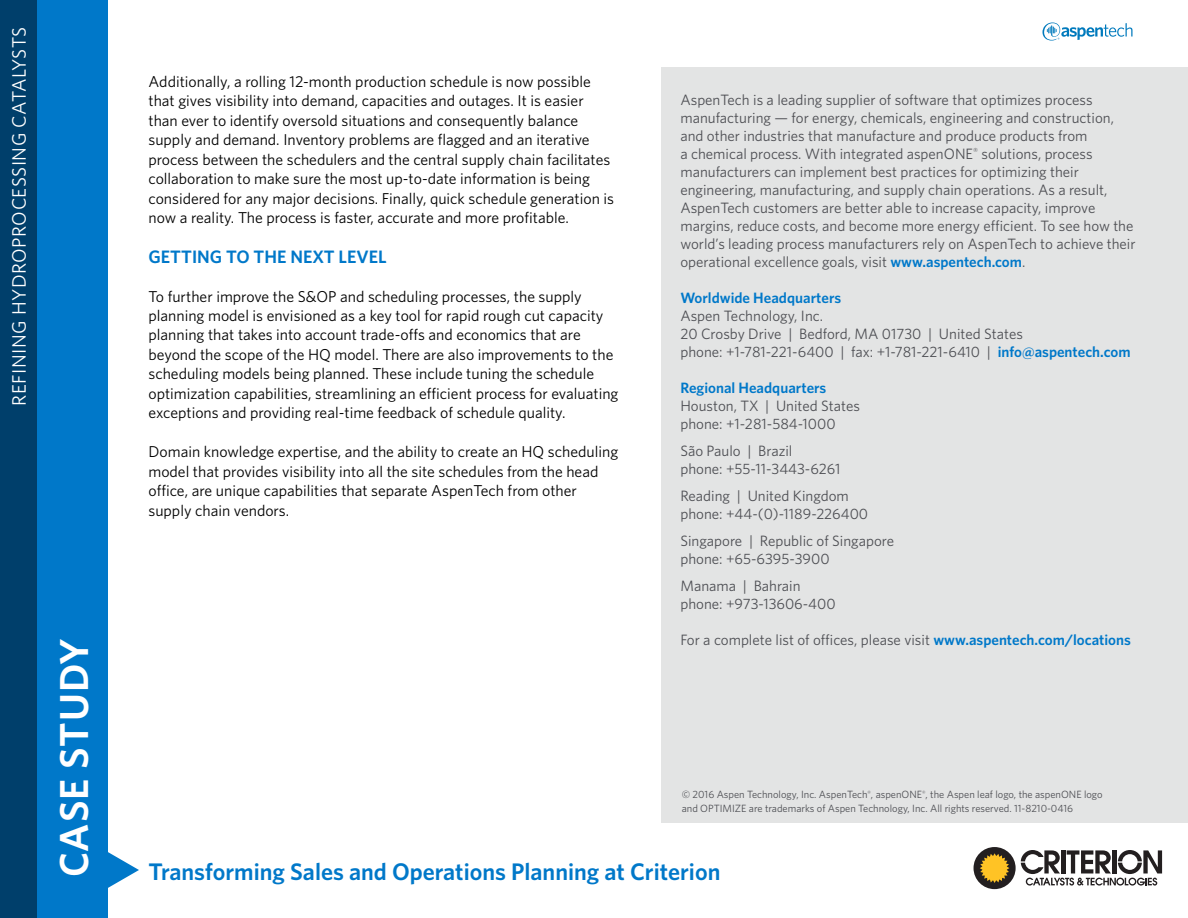
<style>
.page{position:relative;width:1188px;height:918px;background:#fff}
.page>*{position:absolute;margin:0;border:0;box-sizing:border-box;transform-origin:0 0}
.t1{font:600 40.5px "Whitney";letter-spacing:.025em;color:#fff}
.t2{font:600 24px "Whitney";color:#0078c9}
.t3{font:19.5px "Whitney";letter-spacing:.025em;color:#fff}
.t4{font:600 18px "Whitney";color:#0078c9}
.t5{font:15.75px/19.5px "Whitney";color:#000}
.t6{font:15px/18px "Whitney";color:#4d4e53}
.t7{font:600 15px "Whitney";color:#0078c9}
.t8{font:10.5px/13.5px "Whitney";color:#4d4e53}
.s1{font-weight:600;color:#0078c9}
</style>
<div class="page">
<svg style="left:38px;top:0;width:101px;height:918px;fill:#0078c9"></svg>
<div style="left:662px;top:68px;width:526px;height:755px;background:#e3e4e4"></div>
<div style="left:0;top:0;width:38px;height:918px;background:#003f6b"></div>
<svg style="left:1042px;top:22px;width:90px;height:19px"></svg>
<div style="left:974px;top:847px;width:42px;height:42px;background:#231f20;border-radius:50%"></div>
<svg style="left:980px;top:853px;width:29px;height:30px"></svg>
<svg style="left:1021px;top:850px;width:141px;height:36px"></svg>
<p class="t3" style="left:6px;top:406px;width:380px;rotate:-90deg">REFINING HYDROPROCESSING CATALYSTS</p>
<h1 class="t1" style="left:47px;top:877px;width:241px;rotate:-90deg">CASE STUDY</h1>
<p class="t5" style="left:148px;top:71px;width:467px">Additionally, a rolling 12-month production schedule is now possible that gives visibility into demand, capacities and outages. It is easier than ever to identify oversold situations and consequently balance supply and demand. Inventory problems are flagged and an iterative process between the schedulers and the central supply chain facilitates collaboration to make sure the most up-to-date information is being considered for any major decisions. Finally, quick schedule generation is now a reality. The process is faster, accurate and more profitable.</p>
<p class="t4" style="left:148px;top:244px;width:240px">GETTING TO THE NEXT LEVEL</p>
<p class="t5" style="left:148px;top:286px;width:471px">To further improve the S&amp;OP and scheduling processes, the supply planning model is envisioned as a key tool for rapid rough cut capacity planning that takes into account trade-offs and economics that are beyond the scope of the HQ model. There are also improvements to the scheduling models being planned. These include tuning the schedule optimization capabilities, streamlining an efficient process for evaluating exceptions and providing real-time feedback of schedule quality.</p>
<p class="t5" style="left:148px;top:442px;width:471px">Domain knowledge expertise, and the ability to create an HQ scheduling model that provides visibility into all the site schedules from the head office, are unique capabilities that separate AspenTech from other supply chain vendors.</p>
<p class="t6" style="left:680px;top:90px;width:457px">AspenTech is a leading supplier of software that optimizes process manufacturing — for energy, chemicals, engineering and construction, and other industries that manufacture and produce products from<br>a chemical process. With integrated aspenONE<sup>®</sup> solutions, process manufacturers can implement best practices for optimizing their engineering, manufacturing, and supply chain operations. As a result, AspenTech customers are better able to increase capacity, improve margins, reduce costs, and become more energy efficient. To see how the world’s leading process manufacturers rely on AspenTech to achieve their operational excellence goals, visit <span class="s1">www.aspentech.com</span>.</p>
<p class="t7" style="left:680px;top:288px;width:162px">Worldwide Headquarters</p>
<p class="t6" style="left:680px;top:306px;width:452px">Aspen Technology, Inc.<br>20 Crosby Drive | Bedford, MA 01730 | United States<br>phone: +1-781-221-6400 | fax: +1-781-221-6410 | <span class="s1">info@aspentech.com</span></p>
<p class="t7" style="left:680px;top:378px;width:148px">Regional Headquarters</p>
<p class="t6" style="left:680px;top:396px;width:181px">Houston, TX | United States phone: +1-281-584-1000</p>
<p class="t6" style="left:680px;top:441px;width:161px">São Paulo | Brazil<br>phone: +55-11-3443-6261</p>
<p class="t6" style="left:680px;top:486px;width:189px">Reading | United Kingdom phone: +44-(0)-1189-226400</p>
<p class="t6" style="left:680px;top:531px;width:215px">Singapore | Republic of Singapore phone: +65-6395-3900</p>
<p class="t6" style="left:680px;top:576px;width:157px">Manama | Bahrain phone: +973-13606-400</p>
<p class="t6" style="left:680px;top:630px;width:452px">For a complete list of offices, please visit <span class="s1">www.aspentech.com/locations</span></p>
<p class="t8" style="left:682px;top:787px;width:422px">© 2016 Aspen Technology, Inc. AspenTech<sup>®</sup>, aspenONE<sup>®</sup>, the Aspen leaf logo, the aspenONE logo and OPTIMIZE are trademarks of Aspen Technology, Inc. All rights reserved. 11-8210-0416</p>
<h2 class="t2" style="left:148px;top:856px;width:573px">Transforming Sales and Operations Planning at Criterion</h2>
</div>
